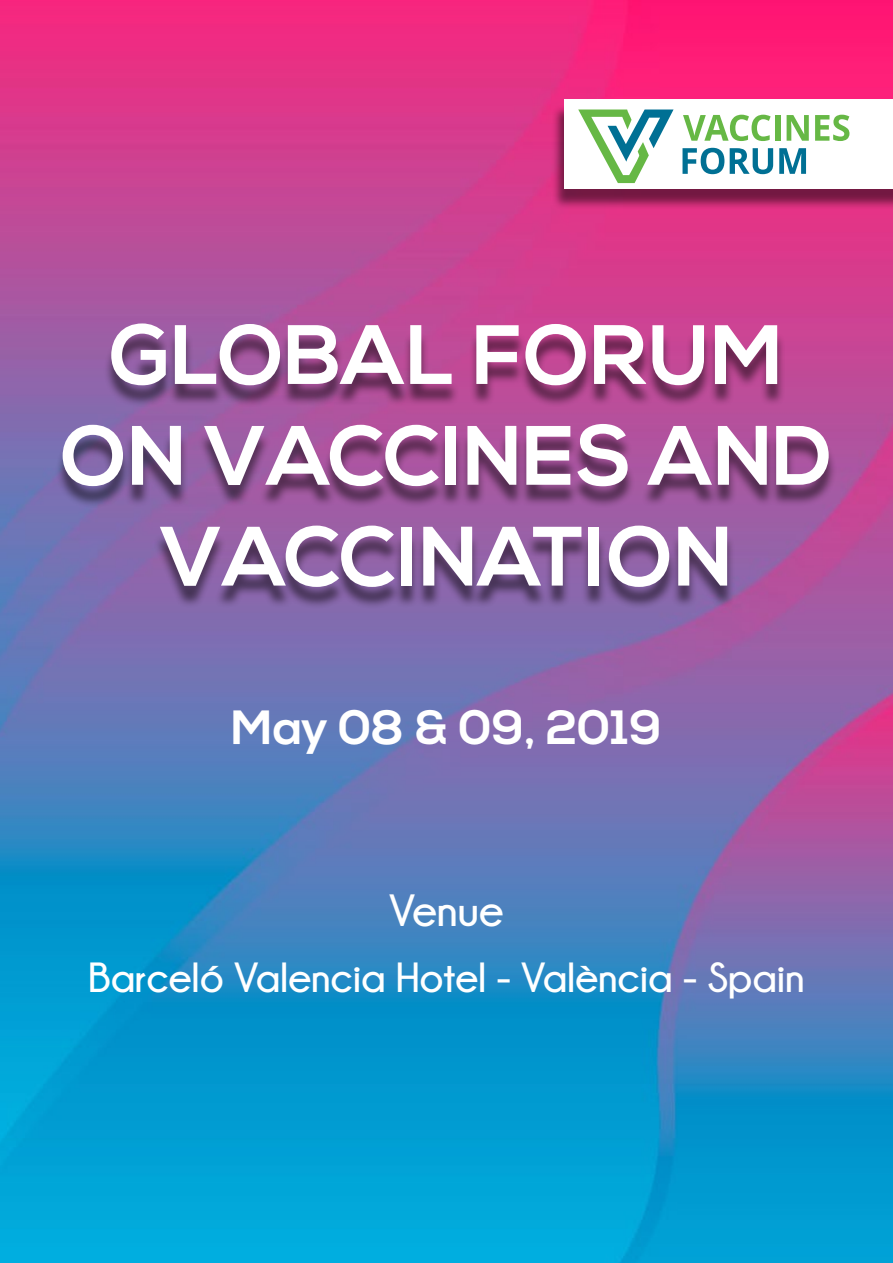
<style>
.page{position:relative;width:893px;height:1263px;background:#fff}
.page>*{position:absolute;margin:0;border:0;box-sizing:border-box;transform-origin:0 0}
.t1{font:700 84px/100.8px "Nexa";color:#fff;text-align:center}
.t2{font:700 48px "Nexa";color:#fff}
.t3{font:700 45px "Champagne&Limousines";color:#fff}
.t4{font:700 42px "Champagne&Limousines";color:#fff}
</style>
<div class="page">
<img style="left:0;top:0;width:893px;height:1263px">
<div style="left:55px;top:330px;width:782px;height:280px;background:#000;opacity:.5"></div>
<div style="left:551px;top:105px;width:342px;height:106px;background:#000;opacity:.5"></div>
<div style="left:565px;top:99px;width:328px;height:90px;background:#fff"></div>
<svg style="left:682px;top:148px;width:42px;height:26px"></svg>
<svg style="left:730px;top:148px;width:43px;height:26px"></svg>
<svg style="left:779px;top:148px;width:27px;height:26px"></svg>
<svg style="left:578px;top:110px;width:96px;height:73px"></svg>
<svg style="left:683px;top:115px;width:88px;height:26px"></svg>
<div style="left:775px;top:115px;width:5px;height:26px;background:#66b845"></div>
<svg style="left:787px;top:115px;width:22px;height:26px"></svg>
<svg style="left:815px;top:115px;width:34px;height:26px"></svg>
<p class="t1" style="left:61px;top:308px;width:772px">GLOBAL FORUM<br>ON VACCINES AND<br>VACCINATION</p>
<p class="t2" style="left:231px;top:700px;width:432px">May 08 &amp; 09, 2019</p>
<p class="t3" style="left:390px;top:885px;width:115px">Venue</p>
<p class="t4" style="left:88px;top:954px;width:718px">Barceló Valencia Hotel - València - Spain</p>
</div>
